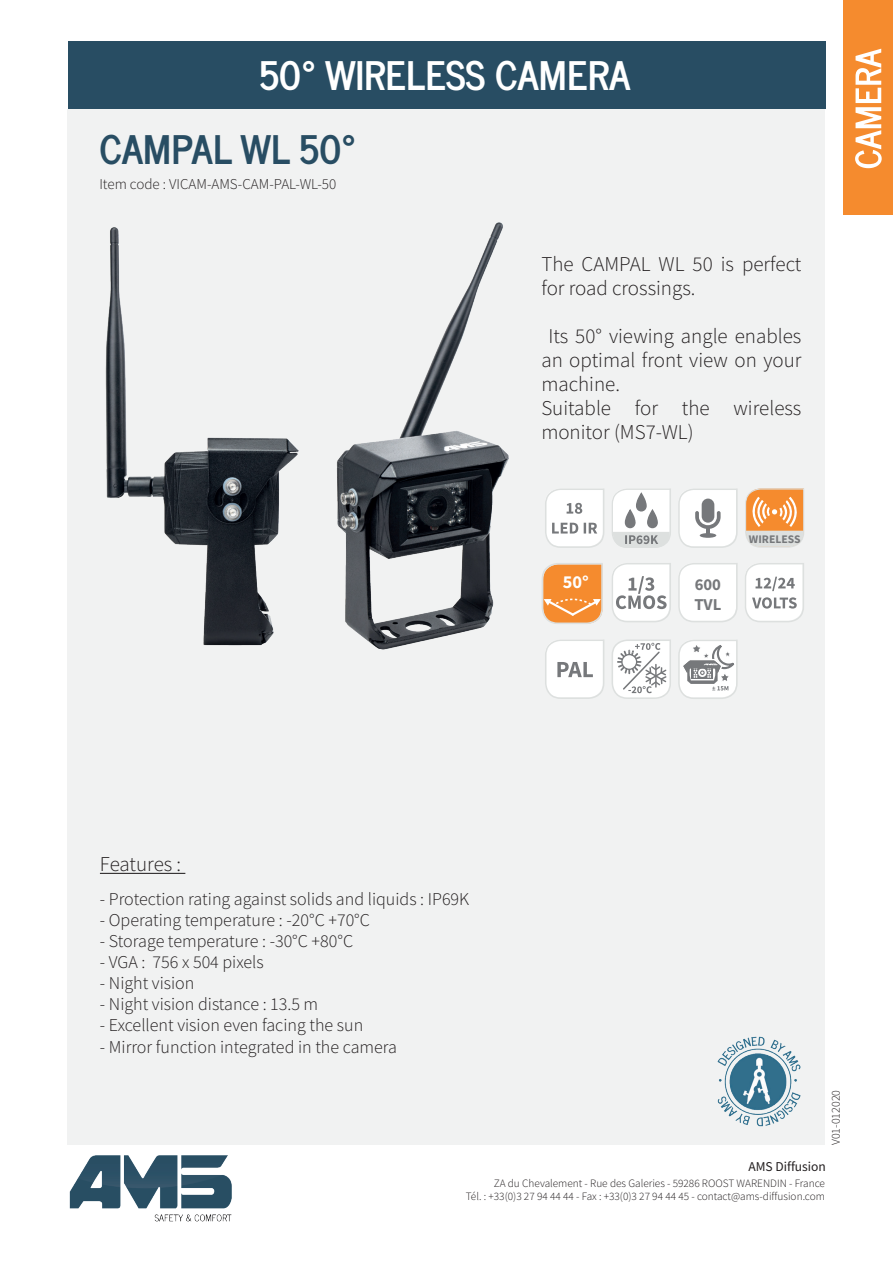
<style>
.page{position:relative;width:893px;height:1263px;background:#fff}
.page>*{position:absolute;margin:0;border:0;box-sizing:border-box;transform-origin:0 0}
.t1{font:700 39px "News Cycle";color:#fff}
.t2{font:700 39px "News Cycle";color:#284d63}
.t3{font:300 21px/24px "Mada";color:#231f20}
.t4{font:700 18.3px "Mada";color:#fff}
.t5{font:300 18px "Mada";color:#231f20}
.t6{font:700 16.65px/20px "Mada";color:#76787b}
.t7{font:300 15px "Mada";color:#231f20}
.t8{font:13.5px "Mada";color:#231f20}
.t9{font:300 12px "Mada";color:#231f20}
.t10{font:700 11.7px "Mada";color:#76787b}
.t11{font:300 11.25px/13.5px "Mada";color:#231f20;text-align:right}
</style>
<div class="page">
<div style="left:68px;top:109px;width:757px;height:1036px;background:#f1f2f2"></div>
<div style="left:68px;top:41px;width:757px;height:67px;background:#284d63"></div>
<div style="left:844px;top:0;width:49px;height:215px;background:#f58b2e"></div>
<img style="left:69px;top:1155px;width:163px;height:67px">
<img style="left:717px;top:1036px;width:84px;height:91px">
<img style="left:337px;top:222px;width:172px;height:428px">
<img style="left:105px;top:227px;width:194px;height:419px">
<svg style="left:745px;top:488px;width:59px;height:60px;background:#eeb582"></svg>
<svg style="left:678px;top:488px;width:60px;height:60px"></svg>
<div style="left:702px;top:499px;width:12px;height:24px;background:#76787b;border-radius:6px"></div>
<svg style="left:612px;top:488px;width:59px;height:60px"></svg>
<svg style="left:545px;top:488px;width:59px;height:60px"></svg>
<svg style="left:612px;top:639px;width:59px;height:60px"></svg>
<svg style="left:545px;top:639px;width:59px;height:60px"></svg>
<svg style="left:678px;top:640px;width:60px;height:59px"></svg>
<svg style="left:612px;top:563px;width:59px;height:59px"></svg>
<svg style="left:678px;top:563px;width:60px;height:59px"></svg>
<svg style="left:745px;top:563px;width:59px;height:59px"></svg>
<svg style="left:542px;top:563px;width:61px;height:61px;background:#f39d51"></svg>
<hr style="left:100px;top:873px;width:85px;height:1px;background:#231f20">
<svg style="left:855px;top:49px;width:27px;height:119px"></svg>
<h1 class="t1" style="left:259px;top:41px;width:373px">50° WIRELESS CAMERA</h1>
<h1 class="t2" style="left:99px;top:115px;width:259px">CAMPAL WL 50°</h1>
<p class="t7" style="left:99px;top:176px;width:238px">Item code : VICAM-AMS-CAM-PAL-WL-50</p>
<p class="t3" style="left:541px;top:253px;width:262px">The CAMPAL WL 50 is perfect for road crossings.</p>
<p class="t3" style="left:541px;top:325px;width:262px;text-indent:7px">Its 50° viewing angle enables an optimal front view on your machine.<br>Suitable for the wireless monitor (MS7-WL)</p>
<p class="t4" style="left:563px;top:571px;width:27px">50°</p>
<p class="t6" style="left:694px;top:575px;width:29px">600<br>TVL</p>
<p class="t10" style="left:749px;top:532px;width:53px">WIRELESS</p>
<p class="t3" style="left:100px;top:853px;width:83px">Features :</p>
<p class="t5" style="left:100px;top:889px;width:371px">- Protection rating against solids and liquids : IP69K</p>
<p class="t5" style="left:100px;top:910px;width:272px">- Operating temperature : -20°C +70°C</p>
<p class="t5" style="left:100px;top:931px;width:255px">- Storage temperature : -30°C +80°C</p>
<p class="t5" style="left:100px;top:952px;width:165px">- VGA : 756 x 504 pixels</p>
<p class="t5" style="left:100px;top:973px;width:96px">- Night vision</p>
<p class="t5" style="left:100px;top:994px;width:220px">- Night vision distance : 13.5 m</p>
<p class="t5" style="left:100px;top:1015px;width:265px">- Excellent vision even facing the sun</p>
<p class="t5" style="left:100px;top:1037px;width:299px">- Mirror function integrated in the camera</p>
<p class="t9" style="left:829px;top:1145px;width:57px;rotate:-90deg">V01-012020</p>
<p class="t8" style="left:748px;top:1159px;width:79px">AMS Diffusion</p>
<p class="t11" style="left:466px;top:1177px;width:361px">ZA du Chevalement - Rue des Galeries - 59286 ROOST WARENDIN - France<br>Tél. : +33(0)3 27 94 44 44 - Fax : +33(0)3 27 94 44 45 - contact@ams-diffusion.com</p>
</div>
